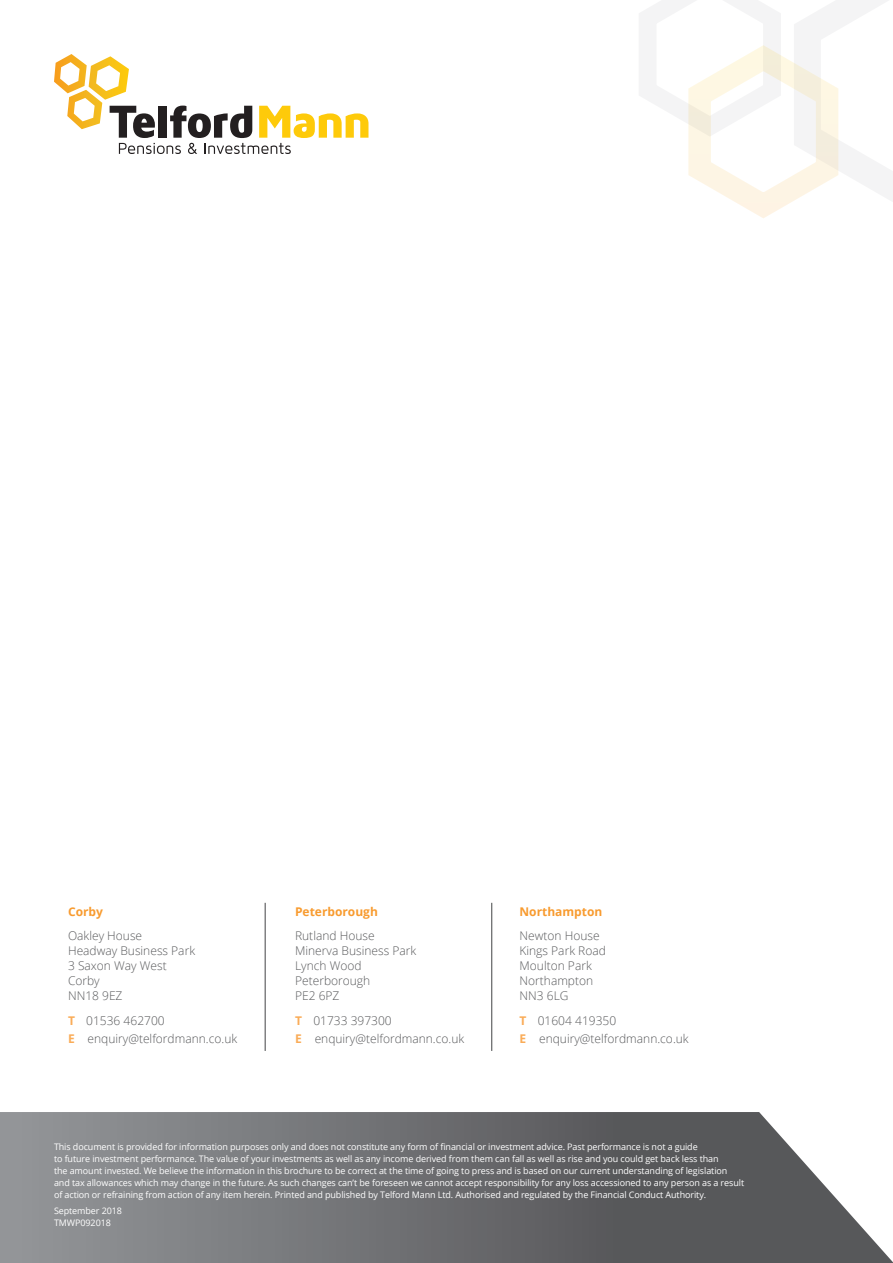
<style>
.page{position:relative;width:893px;height:1263px;background:#fff}
.page>*{position:absolute;margin:0;border:0;box-sizing:border-box;transform-origin:0 0}
.t1{font:300 12px/15px "Open Sans";color:#57585a}
.t2{font:700 12px "Open Sans";color:#f89b2f}
.t3{font:9px/12px "Open Sans";letter-spacing:-.01em;color:#fff}
.s1{font-weight:700;color:#faac58}
</style>
<div class="page">
<svg style="left:0;top:1112px;width:893px;height:151px;background:#797a7d"></svg>
<svg style="left:639px;top:0;width:254px;height:218px"></svg>
<svg style="left:54px;top:54px;width:314px;height:100px"></svg>
<hr style="left:265px;top:903px;width:1px;height:148px;background:#57585a">
<hr style="left:491px;top:903px;width:1px;height:148px;background:#57585a">
<h1 class="t2" style="left:68px;top:903px;width:36px">Corby</h1>
<h1 class="t1" style="left:68px;top:928px;width:129px">Oakley House<br>Headway Business Park<br>3 Saxon Way West<br>Corby<br>NN18 9EZ</h1>
<h1 class="t1" style="left:68px;top:1012px;width:171px;line-height:18px"><span class="s1">T</span> 01536 462700<br><span class="s1">E</span> enquiry@telfordmann.co.uk</h1>
<h1 class="t2" style="left:295px;top:903px;width:84px">Peterborough</h1>
<h1 class="t1" style="left:295px;top:928px;width:123px">Rutland House<br>Minerva Business Park<br>Lynch Wood<br>Peterborough<br>PE2 6PZ</h1>
<h1 class="t1" style="left:295px;top:1012px;width:171px;line-height:18px"><span class="s1">T</span> 01733 397300<br><span class="s1">E</span> enquiry@telfordmann.co.uk</h1>
<h1 class="t2" style="left:520px;top:903px;width:84px">Northampton</h1>
<h1 class="t1" style="left:520px;top:928px;width:88px">Newton House<br>Kings Park Road<br>Moulton Park<br>Northampton<br>NN3 6LG</h1>
<h1 class="t1" style="left:520px;top:1012px;width:171px;line-height:18px"><span class="s1">T</span> 01604 419350<br><span class="s1">E</span> enquiry@telfordmann.co.uk</h1>
<p class="t3" style="left:54px;top:1140px;width:692px">This document is provided for information purposes only and does not constitute any form of financial or investment advice. Past performance is not a guide<br>to future investment performance. The value of your investments as well as any income derived from them can fall as well as rise and you could get back less than<br>the amount invested. We believe the information in this brochure to be correct at the time of going to press and is based on our current understanding of legislation and tax allowances which may change in the future. As such changes can’t be foreseen we cannot accept responsibility for any loss accessioned to any person as a result of action or refraining from action of any item herein. Printed and published by Telford Mann Ltd. Authorised and regulated by the Financial Conduct Authority.</p>
<p class="t3" style="left:54px;top:1205px;width:70px">September 2018<br>TMWP092018</p>
</div>
